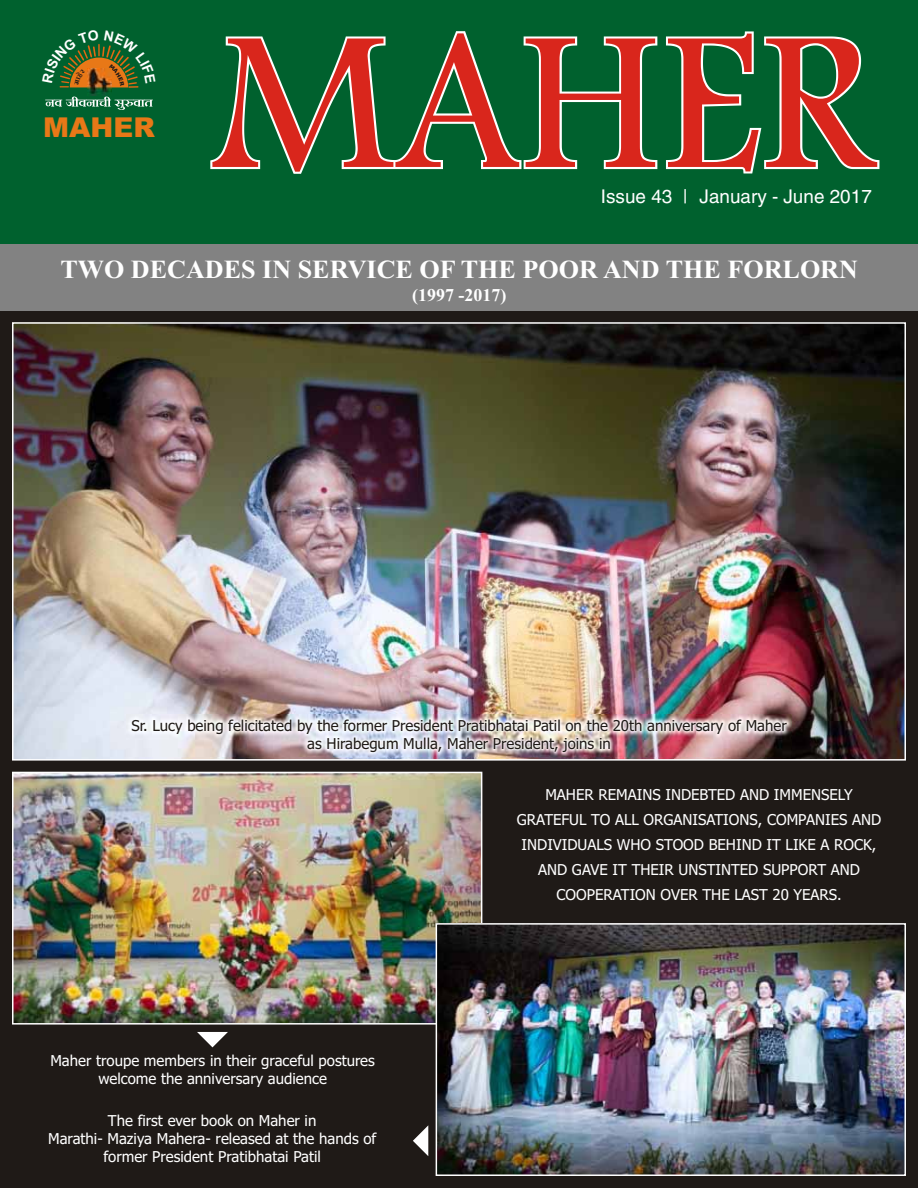
<style>
.page{position:relative;width:918px;height:1188px;background:#1f1a17}
.page>*{position:absolute;margin:0;border:0;box-sizing:border-box;transform-origin:0 0}
.t1{font:205.5px "Footlight MT Light";color:#d9261c}
.t2{font:900 27.3px "Arial";color:#e87817}
.t3{font:700 26.1px "Times New Roman";color:#fff}
.t4{font:18.9px "Switzerland";color:#fff}
.t5{font:700 18px "Times New Roman";color:#fff}
.t6{font:15px/25px "Tahoma";color:#fff;text-align:center}
.t7{font:15px/18.1px "Tahoma";color:#1f1a17;text-align:center}
</style>
<div class="page">
<div style="left:0;top:0;width:918px;height:244px;background:#00612e"></div>
<svg style="left:45px;top:97px;width:108px;height:13px"></svg>
<img style="left:88px;top:88px;width:23px;height:8px">
<svg style="left:210px;top:31px;width:669px;height:143px"></svg>
<img style="left:15px;top:325px;width:888px;height:433px">
<div style="left:12px;top:322px;width:894px;height:439px;border:2px solid #fff"></div>
<div style="left:0;top:244px;width:918px;height:66px;background:#828282"></div>
<img style="left:15px;top:775px;width:464px;height:247px">
<div style="left:12px;top:772px;width:470px;height:253px;border:2px solid #fff"></div>
<img style="left:439px;top:926px;width:464px;height:247px">
<div style="left:436px;top:923px;width:470px;height:253px;border:2px solid #fff"></div>
<svg style="left:197px;top:1032px;width:31px;height:15px"></svg>
<svg style="left:413px;top:1125px;width:15px;height:31px"></svg>
<img style="left:127px;top:714px;width:665px;height:43px">
<svg style="left:59px;top:44px;width:80px;height:44px"></svg>
<h2 class="t2" style="left:43px;top:112px;width:113px">MAHER</h2>
<h1 class="t1" style="left:212px;top:-24px;width:662px">MAHER</h1>
<p class="t4" style="left:601px;top:189px;width:272px">Issue 43 ¦ January - June 2017</p>
<h3 class="t3" style="left:61px;top:261px;width:799px">TWO DECADES IN SERVICE OF THE POOR AND THE FORLORN</h3>
<p class="t5" style="left:412px;top:290px;width:96px">(1997 -2017)</p>
<p class="t7" style="left:131px;top:717px;width:657px">Sr. Lucy being felicitated by the former President Pratibhatai Patil on the 20th anniversary of Maher as Hirabegum Mulla, Maher President, joins in</p>
<p class="t6" style="left:517px;top:783px;width:366px">MAHER REMAINS INDEBTED AND IMMENSELY GRATEFUL TO ALL ORGANISATIONS, COMPANIES AND INDIVIDUALS WHO STOOD BEHIND IT LIKE A ROCK, AND GAVE IT THEIR UNSTINTED SUPPORT AND COOPERATION OVER THE LAST 20 YEARS.</p>
<p class="t6" style="left:50px;top:1053px;width:326px;line-height:18.1px">Maher troupe members in their graceful postures welcome the anniversary audience</p>
<p class="t6" style="left:48px;top:1113px;width:330px;line-height:18.1px">The first ever book on Maher in<br>Marathi- Maziya Mahera- released at the hands of former President Pratibhatai Patil</p>
</div>
